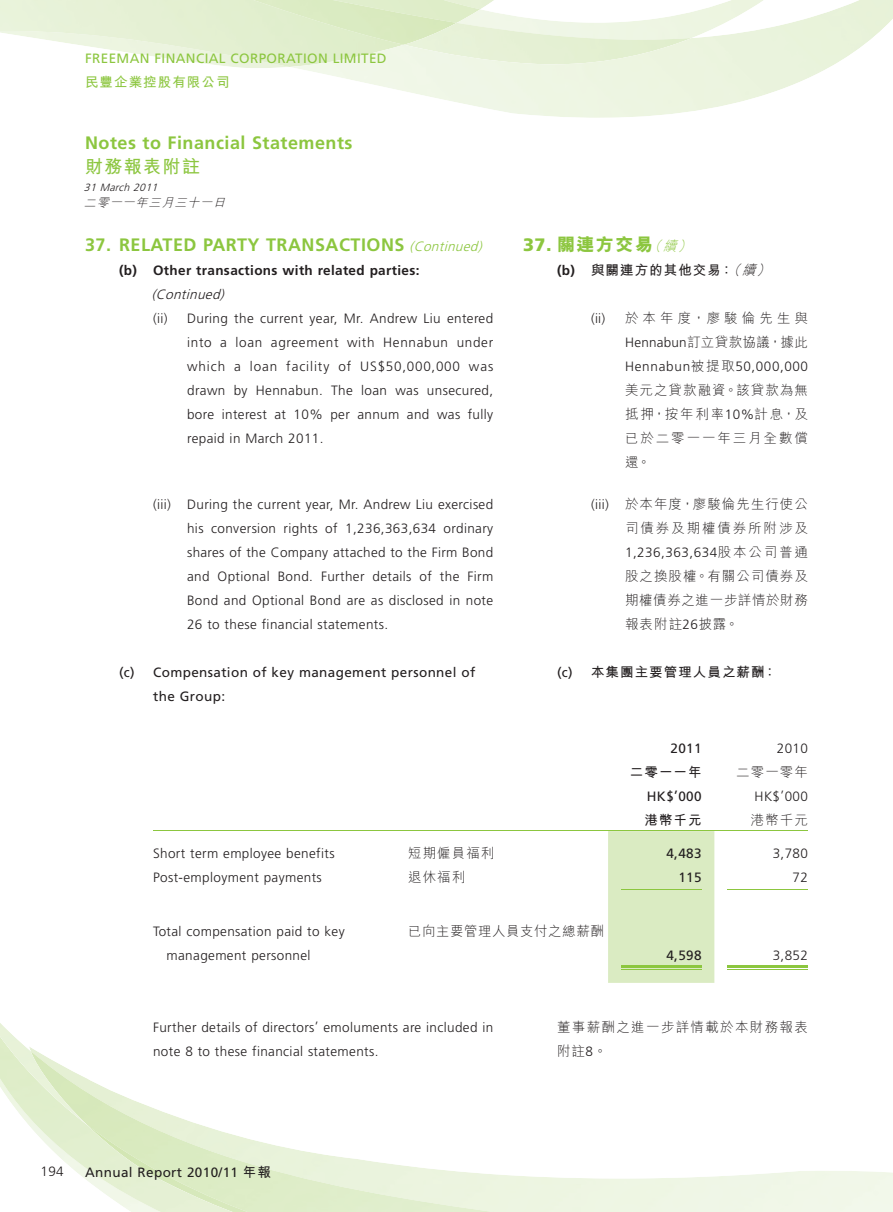
<style>
.page{position:relative;width:893px;height:1212px;background:#fff}
.page>*{position:absolute;margin:0;border:0;box-sizing:border-box;transform-origin:0 0}
.t1{font:700 18px "Frutiger LT Std";letter-spacing:.03em;color:#8cc63f}
.t2{font:18px "M Hei HK Xbold E Ten B5 H";letter-spacing:.08em;color:#8cc63f}
.t3{font:18px "M Hei HK Bold E Ten B5 H";letter-spacing:.08em;color:#8cc63f}
.t4{font:300 13.5px/24px "Frutiger LT Std";letter-spacing:.03em;color:#231f20;text-align:justify}
.t5{font:13.5px/24px "Frutiger LT Std";letter-spacing:.03em;color:#231f20}
.t6{font:13.5px/24px "M Hei HK Light E Ten B5 H";letter-spacing:.08em;color:#231f20;text-align:justify}
.t7{font:13.5px "M Hei HK Bold E Ten B5 H";letter-spacing:.08em;color:#231f20}
.t8{font:700 13.5px "Frutiger LT Std";letter-spacing:.03em;color:#231f20}
.t9{font:13.5px "Frutiger LT Std";letter-spacing:.03em;color:#8cc63f}
.t10{font:13.5px/24px "M Hei HK Light E Ten B5 H";letter-spacing:.14em;color:#231f20;text-align:right}
.t11{font:13.5px/24px "M Hei HK Light E Ten B5 H";letter-spacing:.3em;color:#231f20}
.t12{font:300 13.5px "Frutiger LT Std";letter-spacing:.055em;color:#231f20}
.t13{font:13.5px/24px "M Hei HK Light E Ten B5 H";letter-spacing:.1em;color:#231f20}
.t14{font:13.5px "M Hei HK Light E Ten B5 H";letter-spacing:.04em;color:#231f20}
.t15{font:italic 300 13.5px "Frutiger LT Std";color:#231f20}
.t16{font:13.5px "M Hei HK Bold E Ten B5 H";letter-spacing:.08em;color:#8cc63f}
.t17{font:italic 12px "M Hei HK Light E Ten B5 H";color:#231f20}
.t18{font:italic 300 10.5px "Frutiger LT Std";color:#231f20}
.s1{font-weight:300;font-style:italic;font-size:13.5px}
.s2{font-family:"Frutiger LT Std";font-weight:900}
.s3{font-family:"M Hei HK Light E Ten B5 H";font-style:italic;font-size:13.5px}
.s4{font-family:"Frutiger LT Std";font-weight:700}
.s5{font-family:"M Hei HK Light E Ten B5 H";font-style:italic}
.s6{font-family:"Frutiger LT Std";font-weight:300}
.s7{font-family:"M Hei HK Light E Ten B5 H";font-weight:400}
.s8{font-family:"Frutiger LT Std"}
.s9{font-family:"M Hei HK Bold E Ten B5 H"}
</style>
<div class="page">
<img style="left:0;top:1023px;width:12px;height:12px">
<img style="left:0;top:1035px;width:29px;height:90px">
<img style="left:31px;top:1051px;width:463px;height:161px">
<img style="left:86px;top:1124px;width:163px;height:88px">
<img style="left:496px;top:0;width:270px;height:40px">
<img style="left:496px;top:22px;width:196px;height:42px">
<img style="left:0;top:0;width:404px;height:67px">
<img style="left:457px;top:0;width:23px;height:23px">
<img style="left:252px;top:0;width:205px;height:45px">
<div style="left:608px;top:831px;width:106px;height:152px;background:#daebc2"></div>
<hr style="left:153px;top:830px;width:255px;height:1px;background:#8cc63f">
<hr style="left:408px;top:830px;width:200px;height:1px;background:#8cc63f">
<hr style="left:608px;top:830px;width:106px;height:1px;background:#8cc63f">
<hr style="left:714px;top:830px;width:94px;height:1px;background:#8cc63f">
<hr style="left:621px;top:889px;width:81px;height:1px;background:#8cc63f">
<hr style="left:727px;top:889px;width:81px;height:1px;background:#8cc63f">
<hr style="left:621px;top:965px;width:81px;height:3px;background:#8cc63f">
<hr style="left:621px;top:969px;width:81px;height:1px;background:#8cc63f">
<hr style="left:727px;top:965px;width:81px;height:3px;background:#8cc63f">
<hr style="left:727px;top:969px;width:81px;height:1px;background:#8cc63f">
<p class="t9" style="left:85px;top:52px;width:303px">FREEMAN FINANCIAL CORPORATION LIMITED</p>
<p class="t16" style="left:85px;top:77px;width:146px">民豐企業控股有限公司</p>
<h1 class="t1" style="left:85px;top:134px;width:269px">Notes to Financial Statements</h1>
<h1 class="t3" style="left:85px;top:159px;width:117px">財務報表附註</h1>
<p class="t18" style="left:84px;top:182px;width:78px">31 March 2011</p>
<p class="t17" style="left:84px;top:198px;width:146px">二零一一年三月三十一日</p>
<h1 class="t1" style="left:85px;top:236px;width:402px">37. RELATED PARTY TRANSACTIONS <span class="s1">(Continued)</span></h1>
<p class="t8" style="left:119px;top:263px;width:302px">(b) Other transactions with related parties:</p>
<p class="t15" style="left:152px;top:287px;width:77px">(Continued)</p>
<p class="t4" style="left:153px;top:307px;width:16px">(ii)</p>
<p class="t4" style="left:187px;top:307px;width:308px">During the current year, Mr. Andrew Liu entered into a loan agreement with Hennabun under which a loan facility of US$50,000,000 was drawn by Hennabun. The loan was unsecured, bore interest at 10% per annum and was fully repaid in March 2011.</p>
<p class="t4" style="left:187px;top:493px;width:308px;text-indent:-34px">(iii) During the current year, Mr. Andrew Liu exercised his conversion rights of 1,236,363,634 ordinary shares of the Company attached to the Firm Bond and Optional Bond. Further details of the Firm Bond and Optional Bond are as disclosed in note 26 to these financial statements.</p>
<p class="t5" style="left:153px;top:661px;width:324px;text-indent:-34px">(c) Compensation of key management personnel of the Group:</p>
<h1 class="t2" style="left:523px;top:237px;width:173px"><span class="s2">37.</span> 關連方交易<span class="s3">（續）</span></h1>
<p class="t7" style="left:557px;top:264px;width:218px"><span class="s4">(b)</span> 與關連方的其他交易：<span class="s5">（續）</span></p>
<p class="t4" style="left:591px;top:307px;width:16px">(ii)</p>
<p class="t11" style="left:625px;top:307px;width:184px">於本年度，廖駿倫先生與<br><span class="s6">Hennabun</span>訂立貸款協議，據此</p>
<p class="t12" style="left:625px;top:359px;width:184px">Hennabun<span class="s7">被提取</span>50,000,000</p>
<p class="t6" style="left:625px;top:379px;width:184px">美元之貸款融資。該貸款為無抵押，按年利率<span class="s6">10%</span>計息，及已於二零一一年三月全數償還。</p>
<p class="t10" style="left:591px;top:493px;width:218px"><span class="s6">(iii)</span> 於本年度，廖駿倫先生行使公司債券及期權債券所附涉及</p>
<p class="t4" style="left:625px;top:541px;width:184px">1,236,363,634<span class="s7">股本公司普通</span></p>
<p class="t6" style="left:625px;top:565px;width:184px">股之換股權。有關公司債券及期權債券之進一步詳情於財務報表附註<span class="s6">26</span>披露。</p>
<p class="t7" style="left:557px;top:666px;width:221px"><span class="s8">(c)</span> 本集團主要管理人員之薪酬：</p>
<p class="t5" style="left:670px;top:737px;width:33px">2011</p>
<p class="t4" style="left:777px;top:737px;width:33px">2010</p>
<p class="t7" style="left:630px;top:767px;width:73px">二零一一年</p>
<p class="t6" style="left:736px;top:762px;width:73px">二零一零年</p>
<p class="t5" style="left:647px;top:785px;width:56px">HK$’000</p>
<p class="t4" style="left:755px;top:785px;width:55px">HK$’000</p>
<p class="t7" style="left:644px;top:815px;width:59px">港幣千元</p>
<p class="t6" style="left:751px;top:810px;width:59px">港幣千元</p>
<p class="t4" style="left:153px;top:842px;width:183px">Short term employee benefits</p>
<p class="t6" style="left:408px;top:843px;width:88px">短期僱員福利</p>
<p class="t5" style="left:666px;top:842px;width:37px">4,483</p>
<p class="t4" style="left:773px;top:842px;width:37px">3,780</p>
<p class="t4" style="left:153px;top:866px;width:170px">Post-employment payments</p>
<p class="t6" style="left:408px;top:867px;width:59px">退休福利</p>
<p class="t5" style="left:678px;top:866px;width:25px">115</p>
<p class="t4" style="left:792px;top:866px;width:17px">72</p>
<p class="t4" style="left:167px;top:920px;width:180px;text-indent:-14px">Total compensation paid to key management personnel</p>
<p class="t14" style="left:408px;top:926px;width:197px">已向主要管理人員支付之總薪酬</p>
<p class="t5" style="left:666px;top:944px;width:37px">4,598</p>
<p class="t4" style="left:773px;top:944px;width:37px">3,852</p>
<p class="t4" style="left:153px;top:1016px;width:342px">Further details of directors’ emoluments are included in note 8 to these financial statements.</p>
<p class="t13" style="left:557px;top:1016px;width:252px">董事薪酬之進一步詳情載於本財務報表附註<span class="s6">8</span>。</p>
<p class="t4" style="left:41px;top:1160px;width:25px">194</p>
<p class="t5" style="left:85px;top:1161px;width:187px">Annual Report 2010/11 <span class="s9">年報</span></p>
</div>
